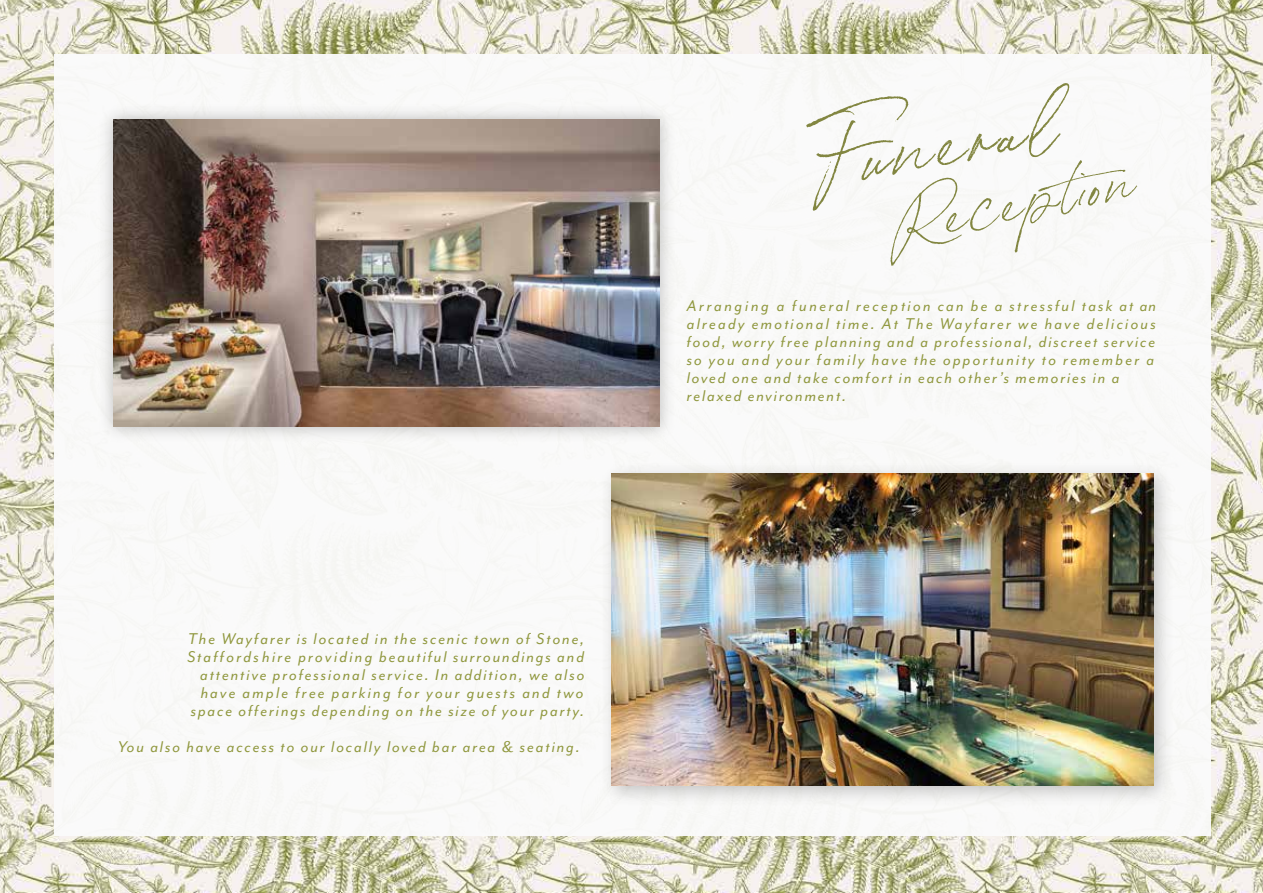
<style>
.page{position:relative;width:1263px;height:893px;background:#fff}
.page>*{position:absolute;margin:0;border:0;box-sizing:border-box;transform-origin:0 0}
.t1{font:83.85px "Bon Vivant";color:#828641}
.t2{font:63.15px "Bon Vivant";color:#828641}
.t3{font:italic 18px/18px "Mr Eaves Mod OT";letter-spacing:.1em;color:#8f973d}
</style>
<div class="page">
<img style="left:0;top:0;width:1263px;height:893px">
<div style="left:54px;top:54px;width:1156px;height:782px;background:#fbfbfb"></div>
<img style="left:100px;top:107px;width:572px;height:333px">
<img style="left:114px;top:119px;width:546px;height:307px">
<img style="left:604px;top:465px;width:567px;height:339px">
<img style="left:611px;top:474px;width:543px;height:311px">
<p class="t3" style="left:187px;top:630px;width:399px;text-align:right">The Wayfarer is located in the scenic town of Stone, Staffordshire providing beautiful surroundings and attentive professional service. In addition, we also have ample free parking for your guests and two space offerings depending on the size of your party.</p>
<p class="t3" style="left:118px;top:738px;width:464px">You also have access to our locally loved bar area &amp; seating.</p>
<h1 class="t1" style="left:805px;top:105px;width:244px;rotate:-9deg">Funeral</h1>
<h2 class="t2" style="left:882px;top:183px;width:247px;rotate:-11deg">Reception</h2>
<p class="t3" style="left:687px;top:297px;width:471px">Arranging a funeral reception can be a stressful task at an already emotional time. At The Wayfarer we have delicious food, worry free planning and a professional, discreet service so you and your family have the opportunity to remember a loved one and take comfort in each other’s memories in a relaxed environment.</p>
</div>
